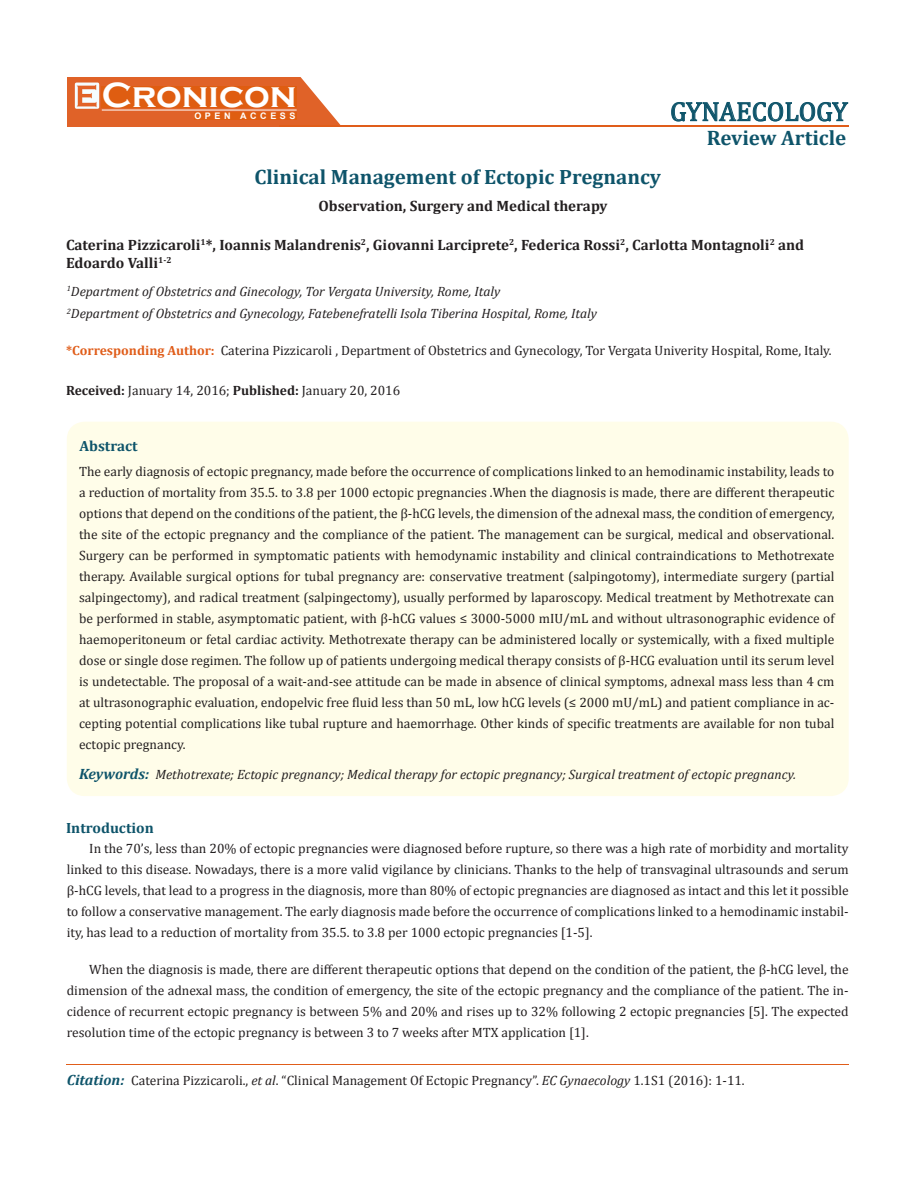
<style>
.page{position:relative;width:917px;height:1190px;background:#fff}
.page>*{position:absolute;margin:0;border:0;box-sizing:border-box;transform-origin:0 0}
.t1{font:700 36px "Copperplate Gothic";color:#fff}
.t2{font:27px "Cambria";letter-spacing:-.005em;color:#0e546a}
.t3{font:700 21px "Cambria";color:#0e546a}
.t4{font:700 20.85px "Cambria";color:#0e546a}
.t5{font:700 15px/18px "Cambria";color:#231f20}
.t6{font:700 14.85px "Cambria";color:#0e546a}
.t7{font:13.5px/21px "Cambria";color:#231f20;text-align:justify}
.t8{font:italic 13.5px/22.5px "Cambria";color:#231f20}
.t9{font:700 9px "Arial";letter-spacing:.4em;color:#fff}
.s1{font-weight:700;font-size:13.35px;color:#e05d1a}
.s2{font-weight:700}
.s3{font-weight:700;font-size:15px;color:#0e546a}
.s4{font-weight:700;font-style:italic;font-size:14.85px;color:#0e546a}
.s5{font-style:italic}
</style>
<div class="page">
<div style="left:67px;top:77px;width:290px;height:49px;background:#e06228"></div>
<svg style="left:300px;top:77px;width:57px;height:48px"></svg>
<img style="left:75px;top:82px;width:24px;height:27px">
<div style="left:102px;top:86px;width:195px;height:22px;background:#df5d11"></div>
<div style="left:194px;top:112px;width:103px;height:8px;background:#df5d11"></div>
<svg style="left:671px;top:102px;width:177px;height:20px"></svg>
<hr style="left:102px;top:110px;width:194px;height:1px;background:#fff">
<div style="left:71px;top:425px;width:774px;height:367px;background:#fffde9;border-radius:14px"></div>
<div style="left:67px;top:421px;width:781px;height:375px;border:8px solid #fffde9;border-radius:14px"></div>
<hr style="left:279px;top:125px;width:569px;height:1px;background:#e05d1a">
<hr style="left:67px;top:1064px;width:781px;height:1px;background:#e05d1a">
<h1 class="t1" style="left:102px;top:75px;width:196px">Cronicon</h1>
<p class="t9" style="left:194px;top:111px;width:103px">OPEN ACCESS</p>
<h2 class="t2" style="left:670px;top:100px;width:179px">GYNAECOLOGY</h2>
<h3 class="t3" style="left:706px;top:129px;width:141px">Review Article</h3>
<h3 class="t4" style="left:254px;top:167px;width:408px">Clinical Management of Ectopic Pregnancy</h3>
<p class="t5" style="left:318px;top:198px;width:291px">Observation, Surgery and Medical therapy</p>
<p class="t5" style="left:66px;top:237px;width:739px">Caterina Pizzicaroli<sup>1</sup>*, Ioannis Malandrenis<sup>2</sup>, Giovanni Larciprete<sup>2</sup>, Federica Rossi<sup>2</sup>, Carlotta Montagnoli<sup>2</sup> and<br>Edoardo Valli<sup>1-2</sup></p>
<p class="t8" style="left:67px;top:280px;width:532px"><sup>1</sup>Department of Obstetrics and Ginecology, Tor Vergata University, Rome, Italy<br><sup>2</sup>Department of Obstetrics and Gynecology, Fatebenefratelli Isola Tiberina Hospital, Rome, Italy</p>
<p class="t7" style="left:66px;top:340px;width:767px"><span class="s1">*Corresponding Author:</span> Caterina Pizzicaroli , Department of Obstetrics and Gynecology, Tor Vergata Univerity Hospital, Rome, Italy.</p>
<p class="t7" style="left:66px;top:381px;width:335px"><span class="s2">Received:</span> January 14, 2016; <span class="s2">Published:</span> January 20, 2016</p>
<p class="t6" style="left:80px;top:439px;width:60px">Abstract</p>
<p class="t7" style="left:79px;top:461px;width:757px">The early diagnosis of ectopic pregnancy, made before the occurrence of complications linked to an hemodinamic instability, leads to a reduction of mortality from 35.5. to 3.8 per 1000 ectopic pregnancies .When the diagnosis is made, there are different therapeutic options that depend on the conditions of the patient, the β-hCG levels, the dimension of the adnexal mass, the condition of emergency, the site of the ectopic pregnancy and the compliance of the patient. The management can be surgical, medical and observational.<br>Surgery can be performed in symptomatic patients with hemodynamic instability and clinical contraindications to Methotrexate therapy. Available surgical options for tubal pregnancy are: conservative treatment (salpingotomy), intermediate surgery (partial salpingectomy), and radical treatment (salpingectomy), usually performed by laparoscopy. Medical treatment by Methotrexate can be performed in stable, asymptomatic patient, with β-hCG values ≤ 3000-5000 mIU/mL and without ultrasonographic evidence of haemoperitoneum or fetal cardiac activity. Methotrexate therapy can be administered locally or systemically, with a fixed multiple dose or single dose regimen. The follow up of patients undergoing medical therapy consists of β-HCG evaluation until its serum level is undetectable. The proposal of a wait-and-see attitude can be made in absence of clinical symptoms, adnexal mass less than 4 cm at ultrasonographic evaluation, endopelvic free fluid less than 50 mL, low hCG levels (≤ 2000 mU/mL) and patient compliance in ac&shy;cepting potential complications like tubal rupture and haemorrhage. Other kinds of specific treatments are available for non tubal ectopic pregnancy.</p>
<p class="t8" style="left:79px;top:764px;width:718px"><span class="s3">Keywords:</span> Methotrexate; Ectopic pregnancy; Medical therapy for ectopic pregnancy; Surgical treatment of ectopic pregnancy.</p>
<p class="t6" style="left:66px;top:821px;width:89px">Introduction</p>
<p class="t7" style="left:67px;top:838px;width:783px;text-indent:22px">In the 70’s, less than 20% of ectopic pregnancies were diagnosed before rupture, so there was a high rate of morbidity and mortality linked to this disease. Nowadays, there is a more valid vigilance by clinicians. Thanks to the help of transvaginal ultrasounds and serum β-hCG levels, that lead to a progress in the diagnosis, more than 80% of ectopic pregnancies are diagnosed as intact and this let it possible to follow a conservative management. The early diagnosis made before the occurrence of complications linked to a hemodinamic instabil&shy;ity, has lead to a reduction of mortality from 35.5. to 3.8 per 1000 ectopic pregnancies [1-5].</p>
<p class="t7" style="left:67px;top:959px;width:783px;text-indent:22px">When the diagnosis is made, there are different therapeutic options that depend on the condition of the patient, the β-hCG level, the dimension of the adnexal mass, the condition of emergency, the site of the ectopic pregnancy and the compliance of the patient. The in&shy;cidence of recurrent ectopic pregnancy is between 5% and 20% and rises up to 32% following 2 ectopic pregnancies [5]. The expected resolution time of the ectopic pregnancy is between 3 to 7 weeks after MTX application [1].</p>
<p class="t7" style="left:67px;top:1070px;width:679px"><span class="s4">Citation:</span> Caterina Pizzicaroli., <span class="s5">et al</span>. “Clinical Management Of Ectopic Pregnancy”. <span class="s5">EC Gynaecology</span> 1.1S1 (2016): 1-11.</p>
</div>
